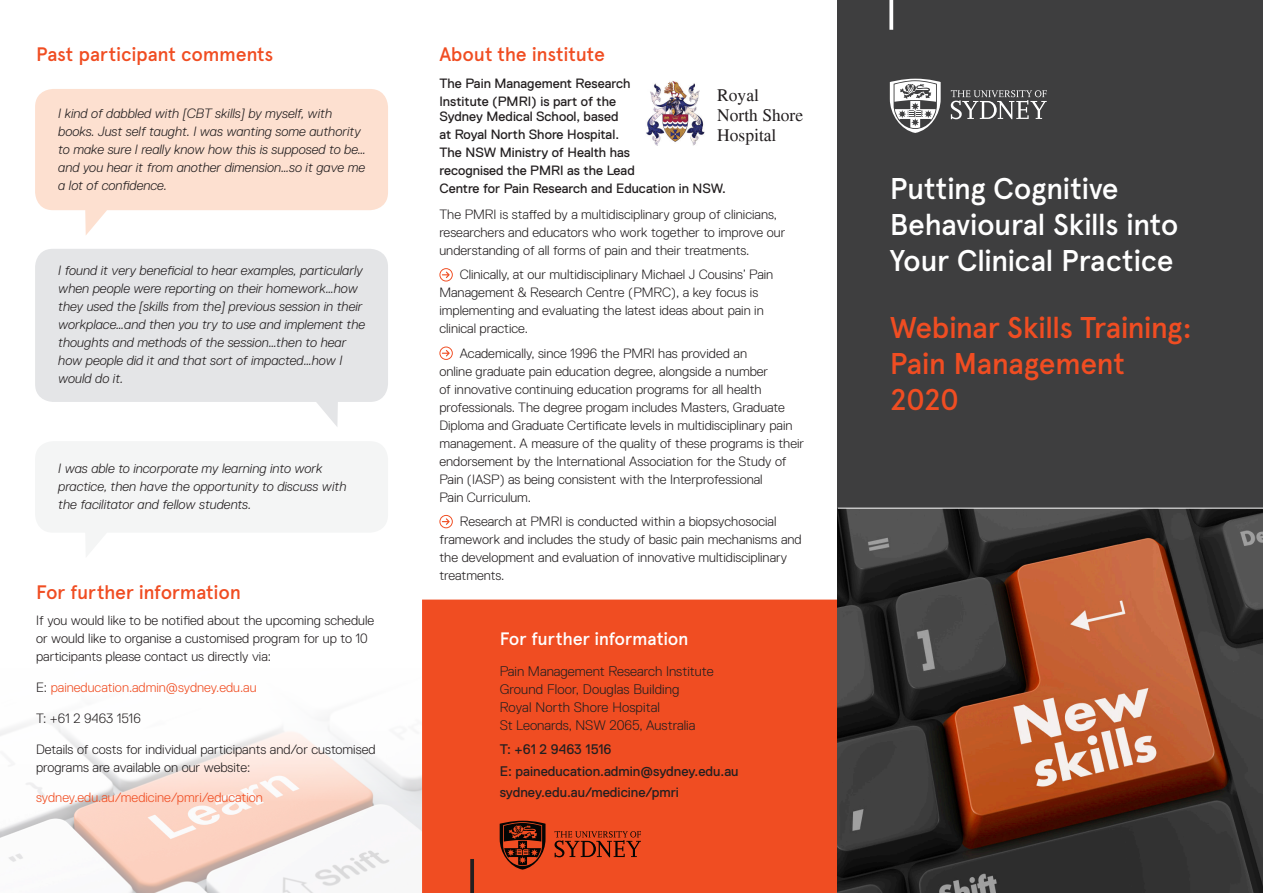
<style>
.page{position:relative;width:1263px;height:893px;background:#fff}
.page>*{position:absolute;margin:0;border:0;box-sizing:border-box;transform-origin:0 0}
.t1{font:500 30px/36px "Apercu Pro";letter-spacing:-.02em;color:#fff}
.t2{font:500 30px/36px "Apercu Pro";letter-spacing:-.025em;color:#f04d22}
.t3{font:500 19.5px "Apercu Pro";letter-spacing:-.015em;color:#f04d22}
.t4{font:500 18px "Apercu Pro";letter-spacing:-.02em;color:#fff}
.RNSH_title{font:17.4px/20.4px "Times";color:#231f20}
.t5{font:300 13.8px/18px "Replica Std";color:#231f20}
.t6{font:13.8px "Replica Std";color:#231f20}
.Text_on_purple{font:300 13.5px/18px "Replica Std";color:#231f20}
.t7{font:italic 300 13.5px/18px "Replica Std";color:#231f20}
.Text_on_purple-2{font:13.5px/18px "Replica Std";color:#231f20}
.t8{font:300 13.5px "Replica Std";color:#f04d22}
.s1{color:#231f20}
</style>
<div class="page">
<img style="left:0;top:717px;width:422px;height:176px">
<div style="left:422px;top:600px;width:416px;height:293px;background:#f04d22"></div>
<svg style="left:554px;top:831px;width:87px;height:26px;background:#b53a1a"></svg>
<svg style="left:500px;top:821px;width:45px;height:49px;background:#7b2913"></svg>
<svg style="left:470px;top:859px;width:4px;height:34px"></svg>
<div style="left:838px;top:0;width:425px;height:893px;background:#3e3e3f"></div>
<img style="left:838px;top:509px;width:425px;height:384px">
<svg style="left:439px;top:268px;width:14px;height:14px"></svg>
<svg style="left:439px;top:346px;width:14px;height:14px"></svg>
<svg style="left:439px;top:515px;width:14px;height:13px"></svg>
<svg style="left:951px;top:90px;width:96px;height:29px"></svg>
<svg style="left:890px;top:79px;width:51px;height:54px"></svg>
<svg style="left:889px;top:0;width:4px;height:30px"></svg>
<hr style="left:838px;top:508px;width:425px;height:1px;background:#fff">
<img style="left:646px;top:80px;width:59px;height:66px">
<svg style="left:35px;top:89px;width:353px;height:146px;fill:#fde0d0"></svg>
<svg style="left:35px;top:442px;width:353px;height:114px"></svg>
<svg style="left:35px;top:249px;width:353px;height:178px;background:#e7e8ea"></svg>
<p class="t3" style="left:36px;top:39px;width:239px">Past participant comments</p>
<p class="t7" style="left:58px;top:105px;width:309px">I kind of dabbled with [CBT skills] by myself, with books. Just self taught. I was wanting some authority to make sure I really know how this is supposed to be… and you hear it from another dimension…so it gave me a lot of confidence.</p>
<p class="t7" style="left:58px;top:262px;width:308px">I found it very beneficial to hear examples, particularly when people were reporting on their homework…how they used the [skills from the] previous session in their workplace…and then you try to use and implement the thoughts and methods of the session…then to hear how people did it and that sort of impacted…how I would do it.</p>
<p class="t7" style="left:58px;top:459px;width:290px">I was able to incorporate my learning into work practice, then have the opportunity to discuss with the facilitator and fellow students.</p>
<p class="t3" style="left:36px;top:577px;width:206px">For further information</p>
<p class="Text_on_purple" style="left:36px;top:612px;width:340px">If you would like to be notified about the upcoming schedule or would like to organise a customised program for up to 10 participants please contact us directly via:</p>
<p class="t8" style="left:36px;top:680px;width:222px"><span class="s1">E:</span> paineducation.admin@sydney.edu.au</p>
<p class="Text_on_purple" style="left:36px;top:709px;width:106px">T: +61 2 9463 1516</p>
<p class="Text_on_purple" style="left:36px;top:740px;width:341px">Details of costs for individual participants and/or customised programs are available on our website:</p>
<p class="t8" style="left:36px;top:790px;width:228px">sydney.edu.au/medicine/pmri/education</p>
<p class="t3" style="left:439px;top:39px;width:167px">About the institute</p>
<p class="Text_on_purple-2" style="left:439px;top:74px;width:193px">The Pain Management Research<br>Institute (PMRI) is part of the</p>
<p class="Text_on_purple-2" style="left:439px;top:107px;width:288px">Sydney Medical School, based<br>at Royal North Shore Hospital.<br>The NSW Ministry of Health has<br>recognised the PMRI as the Lead<br>Centre for Pain Research and Education in NSW.</p>
<p class="Text_on_purple" style="left:439px;top:205px;width:347px">The PMRI is staffed by a multidisciplinary group of clinicians, researchers and educators who work together to improve our understanding of all forms of pain and their treatments.</p>
<p class="Text_on_purple" style="left:439px;top:266px;width:335px;text-indent:20px">Clinically, at our multidisciplinary Michael J Cousins’ Pain Management &amp; Research Centre (PMRC), a key focus is implementing and evaluating the latest ideas about pain in clinical practice.</p>
<p class="Text_on_purple" style="left:439px;top:344px;width:366px;text-indent:20px">Academically, since 1996 the PMRI has provided an<br>online graduate pain education degree, alongside a number<br>of innovative continuing education programs for all health professionals. The degree progam includes Masters, Graduate Diploma and Graduate Certificate levels in multidisciplinary pain management. A measure of the quality of these programs is their endorsement by the International Association for the Study of Pain (IASP) as being consistent with the Interprofessional<br>Pain Curriculum.</p>
<p class="Text_on_purple" style="left:439px;top:513px;width:364px;text-indent:20px">Research at PMRI is conducted within a biopsychosocial framework and includes the study of basic pain mechanisms and the development and evaluation of innovative multidisciplinary treatments.</p>
<p class="RNSH_title" style="left:717px;top:84px;width:87px">Royal<br>North Shore<br>Hospital</p>
<p class="t4" style="left:500px;top:625px;width:191px">For further information</p>
<p class="t5" style="left:500px;top:662px;width:215px">Pain Management Research Institute<br>Ground Floor, Douglas Building<br>Royal North Shore Hospital<br>St Leonards, NSW 2065, Australia</p>
<p class="t6" style="left:500px;top:742px;width:113px">T: +61 2 9463 1516</p>
<p class="t6" style="left:500px;top:763px;width:240px">E: paineducation.admin@sydney.edu.au</p>
<p class="t6" style="left:500px;top:785px;width:181px">sydney.edu.au/medicine/pmri</p>
<p class="t1" style="left:890px;top:170px;width:290px">Putting Cognitive<br>Behavioural Skills into<br>Your Clinical Practice</p>
<p class="t2" style="left:890px;top:308px;width:304px">Webinar Skills Training:<br>Pain Management<br>2020</p>
</div>
